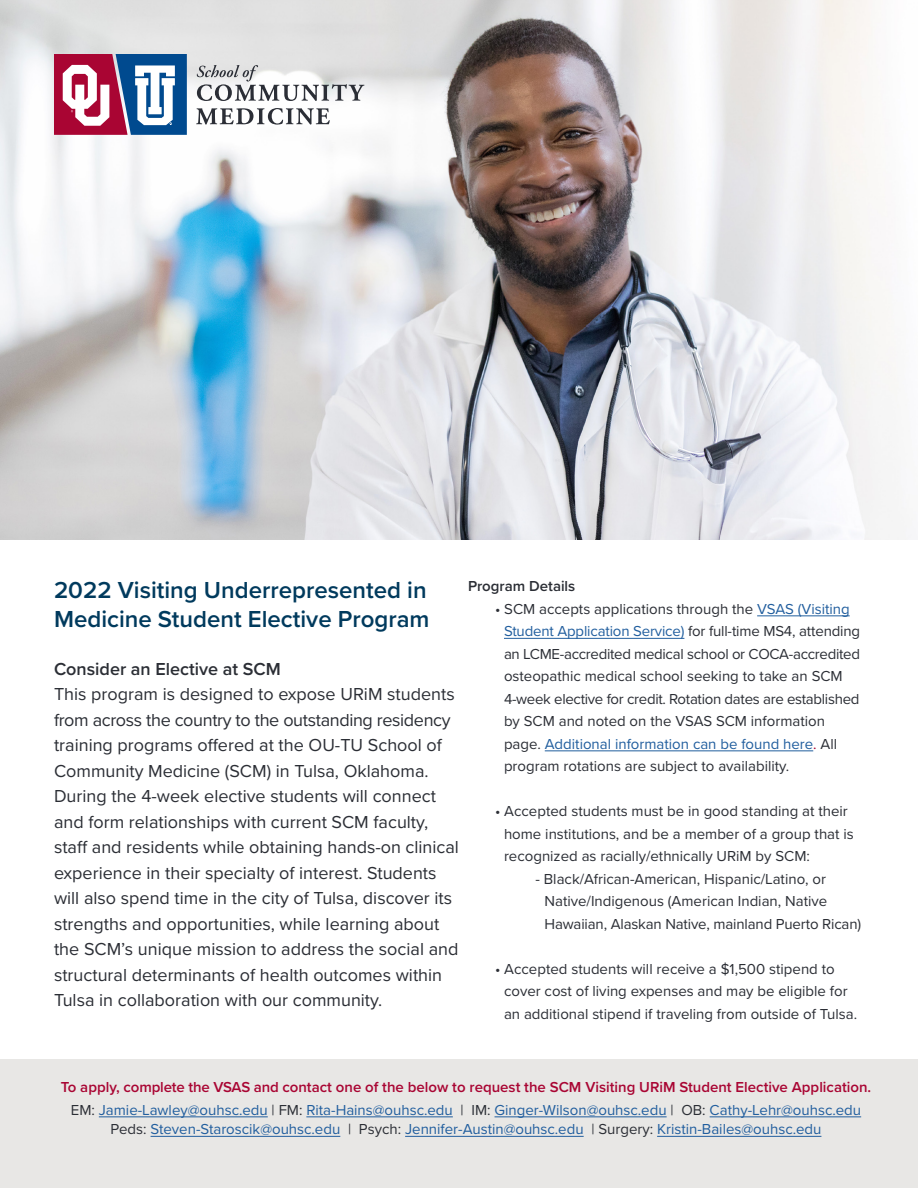
<style>
.page{position:relative;width:918px;height:1188px;background:#fff}
.page>*{position:absolute;margin:0;border:0;box-sizing:border-box;transform-origin:0 0}
.t1{font:600 24px/28.5px "Proxima Nova";color:#003a5d}
.t2{font:18px/25.5px "Proxima Nova";color:#2b2e35}
.t3{font:600 18px "Proxima Nova";color:#2b2e35}
.t4{font:15px/22.5px "Proxima Nova";color:#2b2e35}
.t5{font:600 15px/22.5px "Proxima Nova";color:#a90533;text-align:center}
.t6{font:15px "Proxima Nova";color:#215e9e}
.t7{font:600 15px "Proxima Nova";color:#2b2e35}
.s1{color:#215e9e}
.s2{color:#a90533}
.s3{font-weight:400;color:#2b2e35}
.s4{font-weight:400;color:#215e9e}
.s5{color:#2b2e35}
</style>
<div class="page">
<div style="left:0;top:1060px;width:918px;height:128px;background:#e8e7e5"></div>
<img style="left:0;top:0;width:906px;height:540px">
<svg style="left:197px;top:65px;width:167px;height:36px"></svg>
<svg style="left:196px;top:108px;width:134px;height:17px"></svg>
<svg style="left:54px;top:54px;width:133px;height:81px"></svg>
<hr style="left:757px;top:615px;width:93px;height:1px;background:#215e9e">
<hr style="left:504px;top:638px;width:180px;height:1px;background:#215e9e">
<hr style="left:545px;top:750px;width:268px;height:1px;background:#215e9e">
<hr style="left:99px;top:1116px;width:169px;height:1px;background:#215e9e">
<hr style="left:306px;top:1116px;width:147px;height:1px;background:#215e9e">
<hr style="left:495px;top:1116px;width:172px;height:1px;background:#215e9e">
<hr style="left:710px;top:1116px;width:151px;height:1px;background:#215e9e">
<hr style="left:151px;top:1136px;width:189px;height:1px;background:#215e9e">
<hr style="left:405px;top:1136px;width:179px;height:1px;background:#215e9e">
<hr style="left:657px;top:1136px;width:164px;height:1px;background:#215e9e">
<h1 class="t1" style="left:54px;top:575px;width:377px">2022 Visiting Underrepresented in<br>Medicine Student Elective Program</h1>
<p class="t3" style="left:54px;top:655px;width:228px">Consider an Elective at SCM</p>
<p class="t2" style="left:54px;top:681px;width:407px">This program is designed to expose URiM students from across the country to the outstanding residency training programs offered at the OU-TU School of Community Medicine (SCM) in Tulsa, Oklahoma.<br>During the 4-week elective students will connect and form relationships with current SCM faculty, staff and residents while obtaining hands-on clinical experience in their specialty of interest. Students will also spend time in the city of Tulsa, discover its strengths and opportunities, while learning about the SCM’s unique mission to address the social and structural determinants of health outcomes within Tulsa in collaboration with our community.</p>
<p class="t7" style="left:468px;top:575px;width:109px">Program Details</p>
<p class="t4" style="left:504px;top:597px;width:358px;text-indent:-9px">• SCM accepts applications through the <span class="s1">VSAS (Visiting Student Application Service)</span> for full-time MS4, attending an LCME-accredited medical school or COCA-accredited osteopathic medical school seeking to take an SCM 4-week elective for credit. Rotation dates are established by SCM and noted on the VSAS SCM information page. <span class="s1">Additional information can be found here</span><span class="s2">.</span> All program rotations are subject to availability.</p>
<p class="t4" style="left:504px;top:799px;width:351px;text-indent:-9px">• Accepted students must be in good standing at their home institutions, and be a member of a group that is recognized as racially/ethnically URiM by SCM:</p>
<p class="t4" style="left:544px;top:867px;width:318px;text-indent:-9px">- Black/African-American, Hispanic/Latino, or<br>Native/Indigenous (American Indian, Native<br>Hawaiian, Alaskan Native, mainland Puerto Rican)</p>
<p class="t4" style="left:504px;top:957px;width:355px;text-indent:-9px">• Accepted students will receive a $1,500 stipend to cover cost of living expenses and may be eligible for an additional stipend if traveling from outside of Tulsa.</p>
<p class="t5" style="left:61px;top:1075px;width:812px">To apply, complete the VSAS and contact one of the below to request the SCM Visiting URiM Student Elective Application.<br><span class="s3">EM:</span> <span class="s4">Jamie-Lawley@ouhsc.edu</span> <span class="s3">| FM:</span> <span class="s4">Rita-Hains@ouhsc.edu</span> <span class="s3">| IM:</span> <span class="s4">Ginger-Wilson@ouhsc.edu</span> <span class="s3">| OB:</span> <span class="s4">Cathy-Lehr@ouhsc.edu</span></p>
<p class="t6" style="left:111px;top:1118px;width:712px"><span class="s5">Peds:</span> Steven-Staroscik@ouhsc.edu <span class="s5">| Psych:</span> Jennifer-Austin@ouhsc.edu <span class="s5">| Surgery:</span> Kristin-Bailes@ouhsc.edu</p>
</div>
